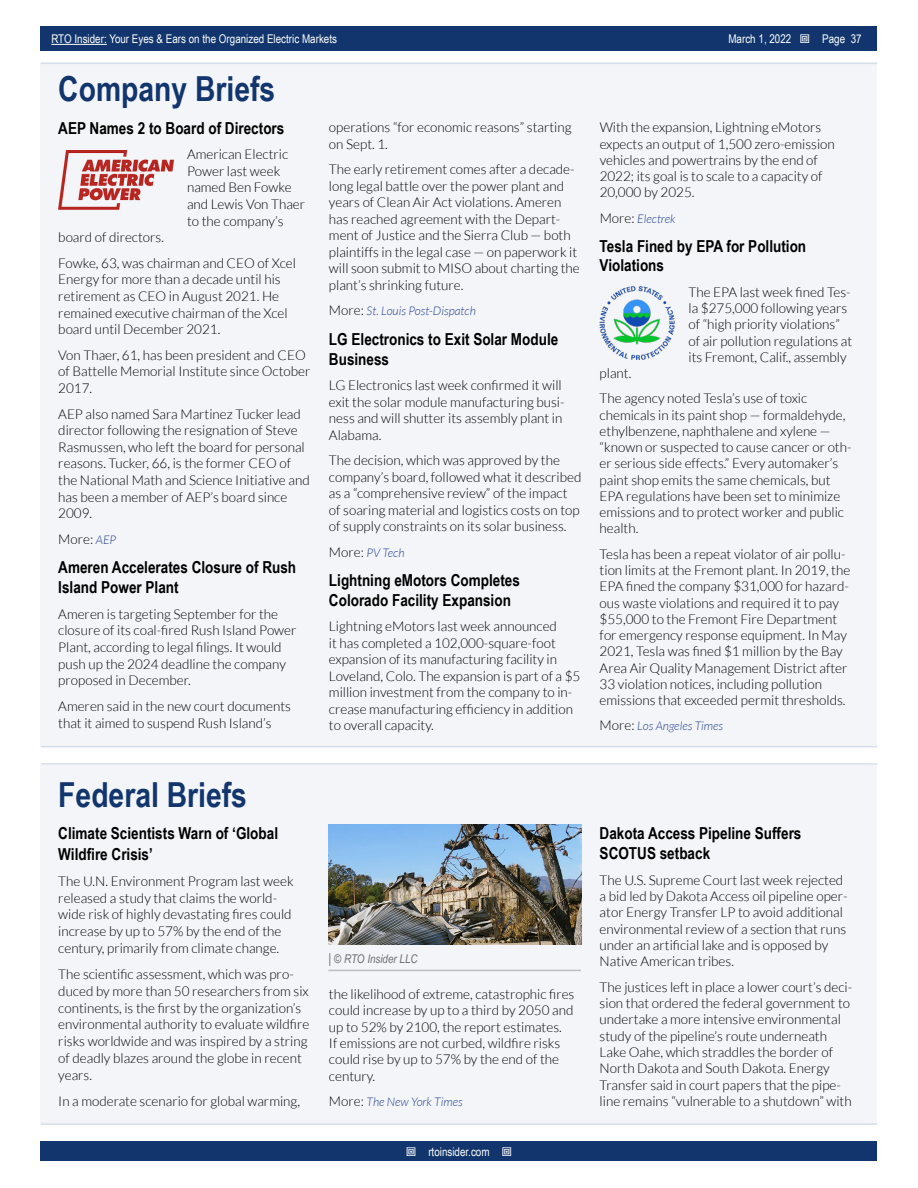
<style>
.page{position:relative;width:918px;height:1188px;background:#fff}
.page>*{position:absolute;margin:0;border:0;box-sizing:border-box;transform-origin:0 0}
.t1{font:700 34.5px "Arial Narrow";color:#11356c}
.t2{font:700 16.5px/20.1px "Arial Narrow";color:#000}
.t3{font:300 13.5px/16.2px "Lato";color:#000}
.t4{font:italic 300 12px "Lato";color:#25408f}
.t5{font:12px "Arial Narrow";color:#fff}
.t6{font:italic 12px "Arial Narrow";color:#6d6e71}
.s1{font-style:italic;font-size:12px;color:#25408f}
.s2{font-style:normal;font-size:13.5px;color:#000}
.s3{font-style:normal;font-size:13.5px}
</style>
<div class="page">
<div style="left:41px;top:1142px;width:836px;height:19px;background:#11356c"></div>
<div style="left:41px;top:27px;width:836px;height:24px;background:#11356c"></div>
<hr style="left:51px;top:44px;width:56px;height:1px;background:#fff">
<div style="left:40px;top:63px;width:836px;height:684px;background:#f3f5f9"></div>
<div style="left:41px;top:765px;width:836px;height:358px;background:#f3f5f9"></div>
<hr style="left:41px;top:746px;width:836px;height:1px;background:#d6deec">
<hr style="left:41px;top:63px;width:836px;height:1px;background:#d6deec">
<hr style="left:41px;top:763px;width:836px;height:2px;background:#d6deec">
<hr style="left:41px;top:1123px;width:836px;height:2px;background:#d6deec">
<img style="left:58px;top:150px;width:116px;height:59px">
<img style="left:600px;top:286px;width:75px;height:74px">
<img style="left:328px;top:824px;width:253px;height:120px">
<hr style="left:328px;top:970px;width:253px;height:1px;background:#bfbfbf">
<p class="t5" style="left:51px;top:30px;width:287px">RTO Insider: Your Eyes &amp; Ears on the Organized Electric Markets</p>
<p class="t5" style="left:728px;top:30px;width:64px">March 1, 2022</p>
<p class="t5" style="left:822px;top:30px;width:41px">Page 37</p>
<h1 class="t1" style="left:58px;top:63px;width:218px">Company Briefs</h1>
<p class="t2" style="left:58px;top:117px;width:228px">AEP Names 2 to Board of Directors</p>
<p class="t3" style="left:187px;top:146px;width:120px;line-height:16.6px">American Electric<br>Power last week named Ben Fowke and Lewis Von Thaer to the company’s</p>
<p class="t3" style="left:58px;top:225px;width:239px;line-height:25.7px">board of directors.<br>Fowke, 63, was chairman and CEO of Xcel</p>
<p class="t3" style="left:58px;top:271px;width:231px;line-height:16.6px">Energy for more than a decade until his retirement as CEO in August 2021. He remained executive chairman of the Xcel board until December 2021.</p>
<p class="t3" style="left:58px;top:347px;width:254px;line-height:16.6px">Von Thaer, 61, has been president and CEO of Battelle Memorial Institute since October<br>2017.</p>
<p class="t3" style="left:58px;top:406px;width:253px;line-height:16.6px">AEP also named Sara Martinez Tucker lead director following the resignation of Steve Rasmussen, who left the board for personal reasons. Tucker, 66, is the former CEO of the National Math and Science Initiative and has been a member of AEP’s board since 2009.</p>
<p class="t3" style="left:58px;top:531px;width:59px">More: <span class="s1">AEP</span></p>
<p class="t2" style="left:58px;top:556px;width:239px">Ameren Accelerates Closure of Rush<br>Island Power Plant</p>
<p class="t3" style="left:58px;top:606px;width:240px;line-height:16.6px">Ameren is targeting September for the closure of its coal-fired Rush Island Power Plant, according to legal filings. It would push up the 2024 deadline the company proposed in December.</p>
<p class="t3" style="left:58px;top:698px;width:234px;line-height:16.6px">Ameren said in the new court documents that it aimed to suspend Rush Island’s</p>
<p class="t3" style="left:329px;top:119px;width:244px">operations “for economic reasons” starting on Sept. 1.</p>
<p class="t3" style="left:329px;top:161px;width:252px">The early retirement comes after a decade&shy;long legal battle over the power plant and years of Clean Air Act violations. Ameren has reached agreement with the Depart&shy;ment of Justice and the Sierra Club — both plaintiffs in the legal case — on paperwork it will soon submit to MISO about charting the plant’s shrinking future.</p>
<p class="t4" style="left:329px;top:305px;width:148px"><span class="s2">More:</span> St. Louis Post-Dispatch</p>
<p class="t2" style="left:329px;top:328px;width:231px">LG Electronics to Exit Solar Module<br>Business</p>
<p class="t3" style="left:329px;top:377px;width:237px">LG Electronics last week confirmed it will exit the solar module manufacturing busi&shy;ness and will shutter its assembly plant in Alabama.</p>
<p class="t3" style="left:329px;top:452px;width:254px">The decision, which was approved by the company’s board, followed what it described as a “comprehensive review” of the impact of soaring material and logistics costs on top of supply constraints on its solar business.</p>
<p class="t4" style="left:329px;top:546px;width:77px"><span class="s2">More:</span> PV Tech</p>
<p class="t2" style="left:329px;top:569px;width:192px">Lightning eMotors Completes<br>Colorado Facility Expansion</p>
<p class="t3" style="left:329px;top:618px;width:253px">Lightning eMotors last week announced<br>it has completed a 102,000-square-foot expansion of its manufacturing facility in Loveland, Colo. The expansion is part of a $5 million investment from the company to in&shy;crease manufacturing efficiency in addition to overall capacity.</p>
<p class="t3" style="left:600px;top:120px;width:237px">With the expansion, Lightning eMotors expects an output of 1,500 zero-emission vehicles and powertrains by the end of 2022; its goal is to scale to a capacity of 20,000 by 2025.</p>
<p class="t4" style="left:600px;top:212px;width:77px"><span class="s2">More:</span> Electrek</p>
<p class="t2" style="left:600px;top:235px;width:208px">Tesla Fined by EPA for Pollution<br>Violations</p>
<p class="t3" style="left:688px;top:284px;width:165px">The EPA last week fined Tes&shy;la $275,000 following years of “high priority violations” of air pollution regulations at its Fremont, Calif., assembly</p>
<p class="t3" style="left:600px;top:361px;width:209px;line-height:25.2px">plant.<br>The agency noted Tesla’s use of toxic</p>
<p class="t3" style="left:600px;top:407px;width:253px">chemicals in its paint shop — formaldehyde, ethylbenzene, naphthalene and xylene — “known or suspected to cause cancer or oth&shy;er serious side effects.” Every automaker’s paint shop emits the same chemicals, but EPA regulations have been set to minimize emissions and to protect worker and public health.</p>
<p class="t3" style="left:600px;top:546px;width:252px">Tesla has been a repeat violator of air pollu&shy;tion limits at the Fremont plant. In 2019, the EPA fined the company $31,000 for hazard&shy;ous waste violations and required it to pay $55,000 to the Fremont Fire Department for emergency response equipment. In May 2021, Tesla was fined $1 million by the Bay Area Air Quality Management District after 33 violation notices, including pollution emissions that exceeded permit thresholds.</p>
<p class="t4" style="left:600px;top:720px;width:125px"><span class="s2">More:</span> Los Angeles Times</p>
<h1 class="t1" style="left:58px;top:769px;width:190px">Federal Briefs</h1>
<p class="t2" style="left:58px;top:823px;width:221px">Climate Scientists Warn of ‘Global<br>Wildfire Crisis’</p>
<p class="t3" style="left:58px;top:873px;width:237px;line-height:16.8px">The U.N. Environment Program last week released a study that claims the world&shy;wide risk of highly devastating fires could increase by up to 57% by the end of the century, primarily from climate change.</p>
<p class="t3" style="left:58px;top:966px;width:252px;line-height:16.8px">The scientific assessment, which was pro&shy;duced by more than 50 researchers from six continents, is the first by the organization’s environmental authority to evaluate wildfire risks worldwide and was inspired by a string of deadly blazes around the globe in recent years.</p>
<p class="t3" style="left:58px;top:1093px;width:243px">In a moderate scenario for global warming,</p>
<p class="t6" style="left:328px;top:950px;width:91px"><span class="s3">|</span> © RTO Insider LLC</p>
<p class="t3" style="left:329px;top:986px;width:247px">the likelihood of extreme, catastrophic fires could increase by up to a third by 2050 and up to 52% by 2100, the report estimates.<br>If emissions are not curbed, wildfire risks could rise by up to 57% by the end of the century.</p>
<p class="t4" style="left:329px;top:1095px;width:135px"><span class="s2">More:</span> The New York Times</p>
<p class="t5" style="left:428px;top:1143px;width:63px">rtoinsider.com</p>
<p class="t2" style="left:600px;top:823px;width:203px">Dakota Access Pipeline Suffers<br>SCOTUS setback</p>
<p class="t3" style="left:600px;top:872px;width:250px">The U.S. Supreme Court last week rejected a bid led by Dakota Access oil pipeline oper&shy;ator Energy Transfer LP to avoid additional environmental review of a section that runs under an artificial lake and is opposed by Native American tribes.</p>
<p class="t3" style="left:600px;top:979px;width:254px">The justices left in place a lower court’s deci&shy;sion that ordered the federal government to undertake a more intensive environmental study of the pipeline’s route underneath Lake Oahe, which straddles the border of North Dakota and South Dakota. Energy Transfer said in court papers that the pipe&shy;line remains “vulnerable to a shutdown” with</p>
</div>
